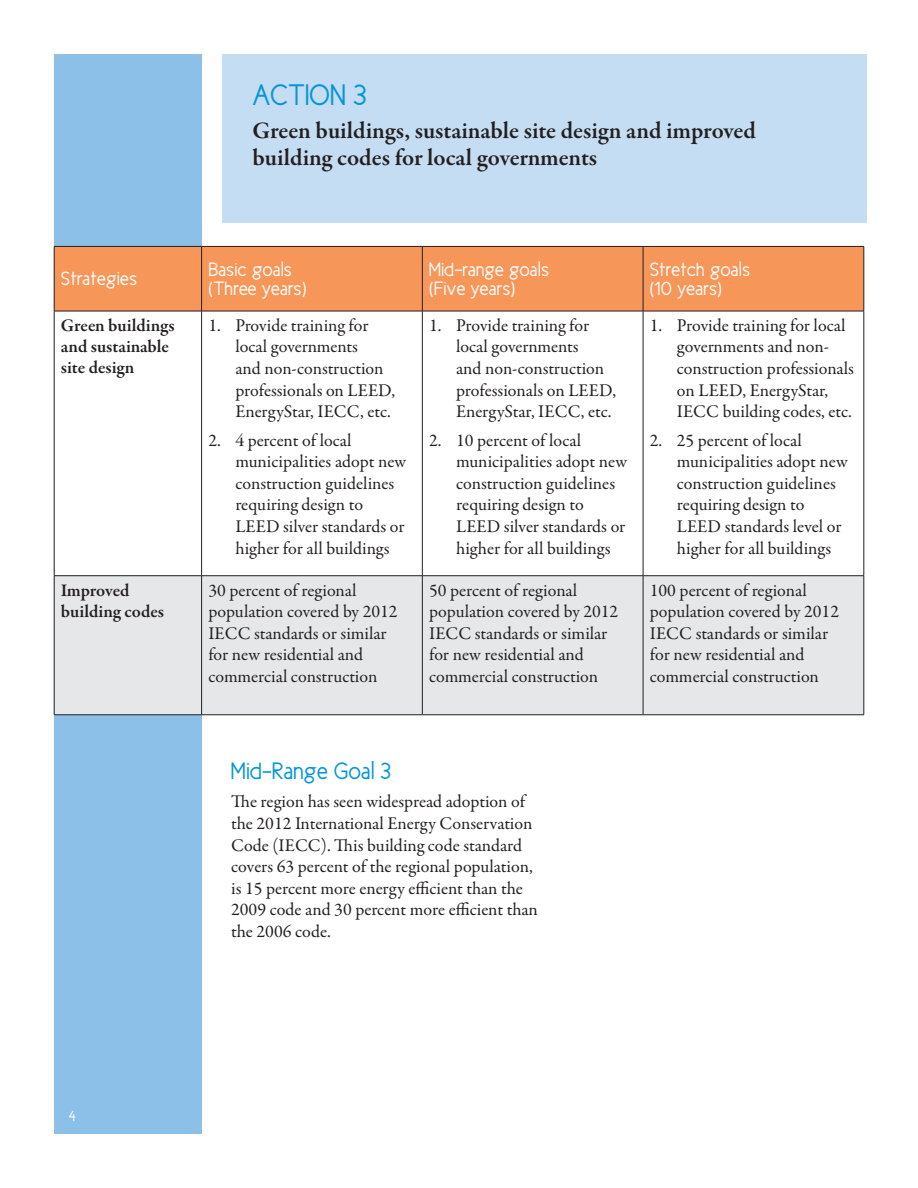
<style>
.page{position:relative;width:918px;height:1188px;background:#fff}
.page>*{position:absolute;margin:0;border:0;box-sizing:border-box;transform-origin:0 0}
.actionhed{font:30px "New Cicle Gordita";color:#0696d7}
.actiongoal{font:600 24px/27px "Garamond Premr Pro";color:#231f20}
.medhed{font:24px "New Cicle Gordita";color:#0696d7}
.tablehed{font:19.5px/19.5px "New Cicle Gordita";color:#fff}
.basic{font:18px/21.6px "Garamond Premr Pro";color:#231f20}
.strategygoal{font:600 18px/21px "Garamond Premr Pro";color:#231f20}
.smallerhed{font:15px "New Cicle Gordita";color:#fff}
</style>
<div class="page">
<div style="left:54px;top:54px;width:148px;height:1080px;background:#8cc0e8"></div>
<div style="left:222px;top:54px;width:645px;height:168px;background:#c4ddf2"></div>
<div style="left:55px;top:247px;width:809px;height:64px;background:#f79659"></div>
<svg style="left:55px;top:312px;width:809px;height:263px"></svg>
<div style="left:55px;top:576px;width:809px;height:139px;background:#e6e7e9"></div>
<hr style="left:54px;top:311px;width:1px;height:265px;background:#231f20">
<hr style="left:201px;top:311px;width:1px;height:265px;background:#231f20">
<hr style="left:422px;top:311px;width:1px;height:265px;background:#231f20">
<hr style="left:643px;top:311px;width:1px;height:265px;background:#231f20">
<hr style="left:864px;top:311px;width:1px;height:265px;background:#231f20">
<hr style="left:54px;top:575px;width:148px;height:1px;background:#231f20">
<hr style="left:54px;top:576px;width:1px;height:139px;background:#231f20">
<hr style="left:202px;top:575px;width:220px;height:1px;background:#231f20">
<hr style="left:201px;top:576px;width:1px;height:139px;background:#231f20">
<hr style="left:422px;top:575px;width:221px;height:1px;background:#231f20">
<hr style="left:422px;top:576px;width:1px;height:139px;background:#231f20">
<hr style="left:643px;top:575px;width:221px;height:1px;background:#231f20">
<hr style="left:643px;top:576px;width:1px;height:139px;background:#231f20">
<hr style="left:864px;top:576px;width:1px;height:139px;background:#231f20">
<hr style="left:54px;top:715px;width:148px;height:1px;background:#231f20">
<hr style="left:202px;top:715px;width:220px;height:1px;background:#231f20">
<hr style="left:422px;top:715px;width:221px;height:1px;background:#231f20">
<hr style="left:643px;top:715px;width:221px;height:1px;background:#231f20">
<hr style="left:54px;top:246px;width:148px;height:1px;background:#231f20">
<hr style="left:54px;top:247px;width:1px;height:64px;background:#231f20">
<hr style="left:202px;top:246px;width:220px;height:1px;background:#231f20">
<hr style="left:201px;top:247px;width:1px;height:64px;background:#231f20">
<hr style="left:422px;top:246px;width:221px;height:1px;background:#231f20">
<hr style="left:422px;top:247px;width:1px;height:64px;background:#231f20">
<hr style="left:643px;top:246px;width:221px;height:1px;background:#231f20">
<hr style="left:643px;top:247px;width:1px;height:64px;background:#231f20">
<hr style="left:864px;top:247px;width:1px;height:64px;background:#231f20">
<hr style="left:54px;top:311px;width:148px;height:1px;background:#231f20">
<hr style="left:202px;top:311px;width:220px;height:1px;background:#231f20">
<hr style="left:422px;top:311px;width:221px;height:1px;background:#231f20">
<hr style="left:643px;top:311px;width:221px;height:1px;background:#231f20">
<p class="actionhed" style="left:252px;top:79px;width:116px">ACTION 3</p>
<p class="actiongoal" style="left:252px;top:118px;width:505px">Green buildings, sustainable site design and improved building codes for local governments</p>
<p class="tablehed" style="left:61px;top:269px;width:78px">Strategies</p>
<p class="tablehed" style="left:208px;top:259px;width:100px">Basic goals (Three years)</p>
<p class="tablehed" style="left:429px;top:259px;width:122px">Mid-range goals (Five years)</p>
<p class="tablehed" style="left:650px;top:259px;width:102px">Stretch goals (10 years)</p>
<p class="strategygoal" style="left:61px;top:315px;width:115px">Green buildings and sustainable site design</p>
<p class="basic" style="left:235px;top:315px;width:161px;text-indent:-27px">1. Provide training for local governments<br>and non-construction professionals on LEED,<br>EnergyStar, IECC, etc.</p>
<p class="basic" style="left:235px;top:430px;width:173px;text-indent:-27px">2. 4 percent of local municipalities adopt new construction guidelines requiring design to<br>LEED silver standards or higher for all buildings</p>
<p class="basic" style="left:677px;top:315px;width:179px;text-indent:-27px">1. Provide training for local governments and non&shy;construction professionals on LEED, EnergyStar,<br>IECC building codes, etc.</p>
<p class="basic" style="left:677px;top:430px;width:173px;text-indent:-27px">2. 25 percent of local municipalities adopt new construction guidelines requiring design to<br>LEED standards level or higher for all buildings</p>
<p class="basic" style="left:456px;top:315px;width:161px;text-indent:-27px">1. Provide training for local governments<br>and non-construction professionals on LEED,<br>EnergyStar, IECC, etc.</p>
<p class="basic" style="left:456px;top:430px;width:173px;text-indent:-27px">2. 10 percent of local municipalities adopt new construction guidelines requiring design to<br>LEED silver standards or higher for all buildings</p>
<p class="strategygoal" style="left:61px;top:580px;width:105px">Improved building codes</p>
<p class="basic" style="left:208px;top:579px;width:191px">30 percent of regional population covered by 2012<br>IECC standards or similar for new residential and commercial construction</p>
<p class="basic" style="left:429px;top:579px;width:191px">50 percent of regional population covered by 2012<br>IECC standards or similar for new residential and commercial construction</p>
<p class="basic" style="left:650px;top:579px;width:191px">100 percent of regional population covered by 2012<br>IECC standards or similar for new residential and commercial construction</p>
<p class="smallerhed" style="left:69px;top:1108px;width:9px">4</p>
<p class="medhed" style="left:231px;top:758px;width:162px">Mid-Range Goal 3</p>
<p class="basic" style="left:231px;top:791px;width:308px">The region has seen widespread adoption of the 2012 International Energy Conservation Code (IECC). This building code standard covers 63 percent of the regional population, is 15 percent more energy efficient than the 2009 code and 30 percent more efficient than the 2006 code.</p>
</div>
